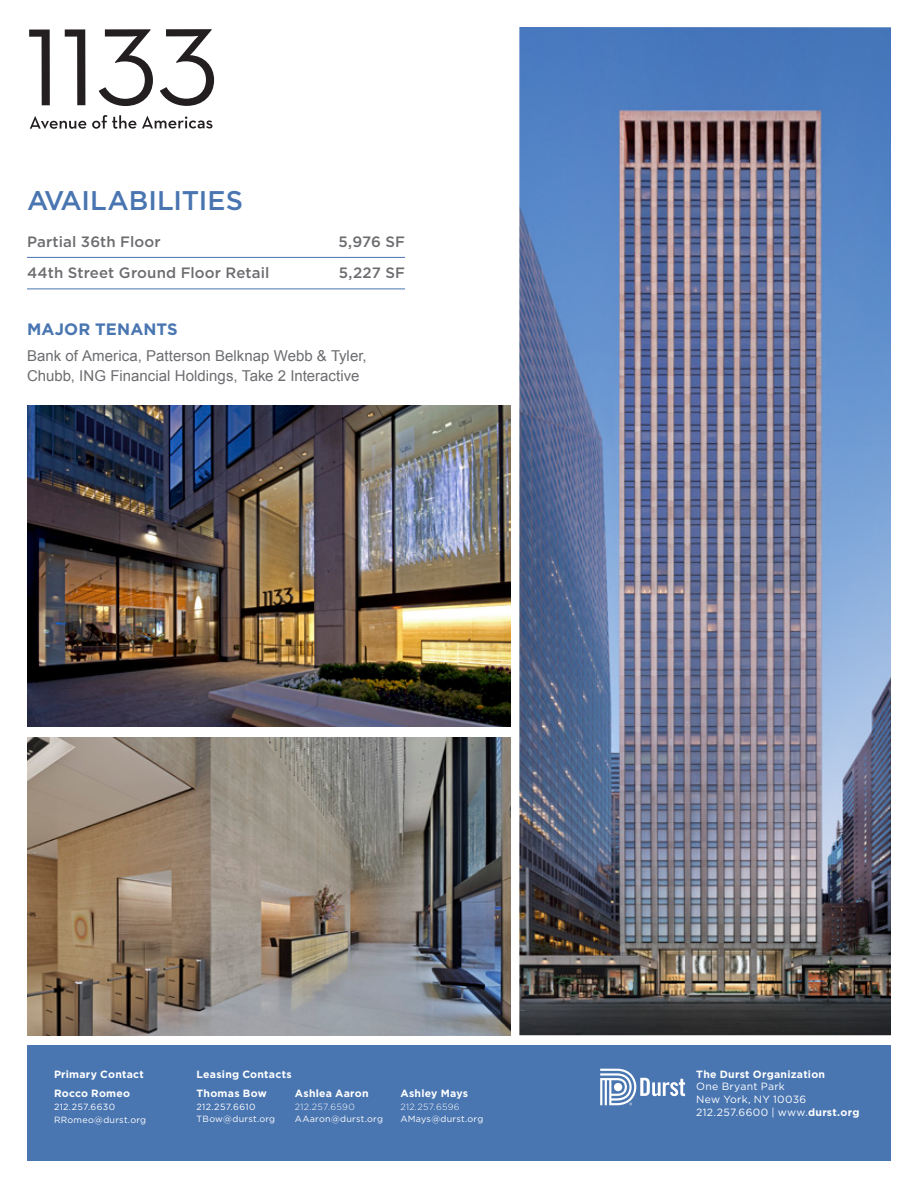
<style>
.page{position:relative;width:918px;height:1188px;background:#fff}
.page>*{position:absolute;margin:0;border:0;box-sizing:border-box;transform-origin:0 0}
.Body{font:500 27px "Gotham";letter-spacing:-.005em;color:#4975b1}
.Body-2{font:700 16.5px "Gotham";letter-spacing:.005em;color:#4975b1}
.Body-3{font:15px/19.5px "Arial";letter-spacing:.005em;color:#6c6d70}
.div_line{font:500 15px "Gotham";letter-spacing:.01em;color:#6c6d70}
.t1{font:700 10.5px/19.5px "Gotham";letter-spacing:.025em;color:#fff}
.t2{font:10.5px "Gotham";letter-spacing:.03em;color:#fff}
.t3{font:9px/12.8px "Gotham";letter-spacing:.03em;color:#fff}
.t4{font:300 9px "Gotham";letter-spacing:.03em;color:#fff}
.s1{font-weight:700}
</style>
<div class="page">
<svg style="left:29px;top:29px;width:185px;height:77px"></svg>
<svg style="left:30px;top:115px;width:182px;height:14px"></svg>
<div style="left:27px;top:1045px;width:864px;height:116px;background:#4975b1"></div>
<svg style="left:600px;top:1069px;width:85px;height:36px"></svg>
<img style="left:27px;top:737px;width:483px;height:298px">
<img style="left:519px;top:27px;width:372px;height:1008px">
<hr style="left:27px;top:257px;width:378px;height:1px;background:#4975b1">
<hr style="left:27px;top:289px;width:378px;height:1px;background:#4975b1">
<img style="left:27px;top:405px;width:483px;height:322px">
<p class="Body" style="left:27px;top:182px;width:218px">AVAILABILITIES</p>
<p class="div_line" style="left:27px;top:232px;width:135px">Partial 36th Floor</p>
<p class="div_line" style="left:338px;top:232px;width:68px">5,976 SF</p>
<p class="div_line" style="left:27px;top:263px;width:244px">44th Street Ground Floor Retail</p>
<p class="div_line" style="left:339px;top:263px;width:68px">5,227 SF</p>
<p class="Body-2" style="left:27px;top:318px;width:152px">MAJOR TENANTS</p>
<p class="Body-3" style="left:27px;top:346px;width:341px">Bank of America, Patterson Belknap Webb &amp; Tyler,<br>Chubb, ING Financial Holdings, Take 2 Interactive</p>
<p class="t1" style="left:54px;top:1064px;width:91px">Primary Contact<br>Rocco Romeo</p>
<p class="t3" style="left:54px;top:1100px;width:94px">212.257.6630<br>RRomeo@durst.org</p>
<p class="t1" style="left:197px;top:1064px;width:97px">Leasing Contacts</p>
<p class="t1" style="left:197px;top:1083px;width:72px">Thomas Bow</p>
<p class="t3" style="left:197px;top:1100px;width:80px">212.257.6610<br>TBow@durst.org</p>
<p class="t1" style="left:295px;top:1083px;width:75px">Ashlea Aaron</p>
<p class="t4" style="left:295px;top:1101px;width:61px">212.257.6590</p>
<p class="t3" style="left:295px;top:1113px;width:90px">AAaron@durst.org</p>
<p class="t1" style="left:400px;top:1083px;width:69px">Ashley Mays</p>
<p class="t4" style="left:400px;top:1101px;width:61px">212.257.6596</p>
<p class="t3" style="left:400px;top:1113px;width:84px">AMays@durst.org</p>
<p class="t1" style="left:696px;top:1064px;width:130px">The Durst Organization</p>
<p class="t2" style="left:696px;top:1080px;width:90px">One Bryant Park</p>
<p class="t2" style="left:696px;top:1093px;width:111px">New York, NY 10036</p>
<p class="t2" style="left:696px;top:1105px;width:165px">212.257.6600 | www.<span class="s1">durst.org</span></p>
</div>
